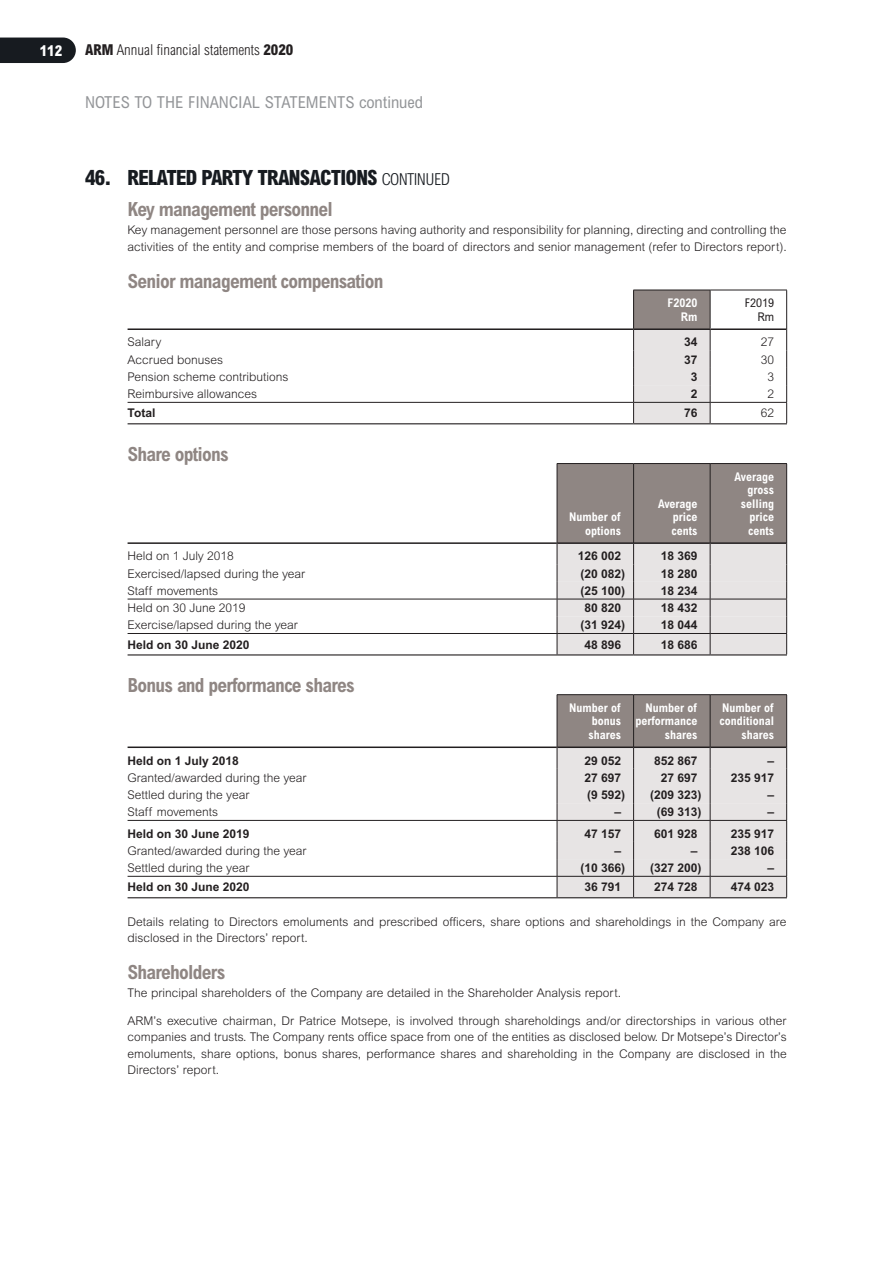
<style>
.page{position:relative;width:893px;height:1263px;background:#fff}
.page>*{position:absolute;margin:0;border:0;box-sizing:border-box;transform-origin:0 0}
.t1{font:800 condensed 21px "Arial MT Std";letter-spacing:-.04em;color:#171b20}
.t2{font:700 condensed 19.5px "Arial MT Std";letter-spacing:-.04em;color:#8f8683}
.t3{font:condensed 16.5px "Arial MT Std";color:#939598}
.t4{font:300 condensed 15px "Arial MT Std";color:#231f20}
.t5{font:800 condensed 15px "Arial MT Std";color:#fff}
.t6{font:300 12px/16.5px "Arial MT Std";color:#231f20}
.t7{font:700 12px "Arial MT Std";color:#231f20}
.t8{font:700 condensed 12px/13.5px "Arial MT Std";color:#fff;text-align:right}
.t9{font:condensed 12px/13.5px "Arial MT Std";color:#231f20;text-align:right}
.s1{font-weight:800}
.s2{font-weight:300;font-size:16.5px}
</style>
<div class="page">
<div style="left:0;top:38px;width:76px;height:25px;background:#171b20"></div>
<div style="left:634px;top:290px;width:76px;height:39px;background:#8f8683"></div>
<hr style="left:633px;top:290px;width:77px;height:1px;background:#231f20">
<hr style="left:633px;top:290px;width:1px;height:38px;background:#231f20">
<hr style="left:710px;top:290px;width:77px;height:1px;background:#231f20">
<hr style="left:786px;top:290px;width:1px;height:39px;background:#231f20">
<hr style="left:128px;top:328px;width:506px;height:2px;background:#221e1f">
<hr style="left:634px;top:328px;width:76px;height:2px;background:#221e1f">
<hr style="left:128px;top:402px;width:506px;height:1px;background:#231f20">
<hr style="left:710px;top:402px;width:77px;height:1px;background:#231f20">
<svg style="left:786px;top:329px;width:1px;height:94px"></svg>
<hr style="left:128px;top:423px;width:506px;height:1px;background:#231f20">
<hr style="left:710px;top:423px;width:77px;height:1px;background:#231f20">
<hr style="left:710px;top:290px;width:1px;height:38px;background:#231f20">
<svg style="left:633px;top:329px;width:78px;height:95px;background:#dcd9d9"></svg>
<hr style="left:710px;top:328px;width:76px;height:2px;background:#221e1f">
<hr style="left:128px;top:542px;width:429px;height:2px;background:#221e1f">
<hr style="left:128px;top:654px;width:429px;height:1px;background:#231f20">
<hr style="left:128px;top:599px;width:429px;height:1px;background:#231f20">
<svg style="left:557px;top:463px;width:230px;height:192px;background:#bab5b4"></svg>
<hr style="left:128px;top:633px;width:429px;height:1px;background:#231f20">
<hr style="left:557px;top:633px;width:77px;height:1px;background:#231f20">
<hr style="left:634px;top:633px;width:76px;height:1px;background:#231f20">
<hr style="left:710px;top:633px;width:77px;height:1px;background:#231f20">
<hr style="left:128px;top:897px;width:429px;height:1px;background:#231f20">
<hr style="left:128px;top:746px;width:429px;height:2px;background:#221e1f">
<hr style="left:557px;top:694px;width:77px;height:1px;background:#231f20">
<hr style="left:634px;top:694px;width:76px;height:1px;background:#231f20">
<hr style="left:710px;top:694px;width:77px;height:1px;background:#231f20">
<hr style="left:128px;top:820px;width:429px;height:1px;background:#231f20">
<svg style="left:557px;top:695px;width:230px;height:203px;background:#cac5c5"></svg>
<hr style="left:128px;top:876px;width:429px;height:1px;background:#231f20">
<hr style="left:557px;top:876px;width:77px;height:1px;background:#231f20">
<hr style="left:634px;top:876px;width:76px;height:1px;background:#231f20">
<hr style="left:710px;top:876px;width:77px;height:1px;background:#231f20">
<p class="t5" style="left:40px;top:41px;width:24px">112</p>
<p class="t4" style="left:85px;top:41px;width:210px"><span class="s1">ARM</span> Annual financial statements <span class="s1">2020</span></p>
<h3 class="t3" style="left:85px;top:92px;width:339px">NOTES TO THE FINANCIAL STATEMENTS continued</h3>
<h1 class="t1" style="left:85px;top:165px;width:366px">46. RELATED PARTY TRANSACTIONS <span class="s2">CONTINUED</span></h1>
<h2 class="t2" style="left:128px;top:198px;width:207px">Key management personnel</h2>
<p class="t6" style="left:128px;top:222px;width:661px">Key management personnel are those persons having authority and responsibility for planning, directing and controlling the activities of the entity and comprise members of the board of directors and senior management (refer to Directors report).</p>
<h2 class="t2" style="left:128px;top:269px;width:257px">Senior management compensation</h2>
<p class="t8" style="left:668px;top:296px;width:31px">F2020<br>Rm</p>
<p class="t9" style="left:745px;top:296px;width:31px">F2019<br>Rm</p>
<p class="t6" style="left:128px;top:334px;width:35px">Salary</p>
<p class="t7" style="left:684px;top:335px;width:15px">34</p>
<p class="t6" style="left:761px;top:334px;width:15px">27</p>
<p class="t6" style="left:128px;top:351px;width:97px">Accrued bonuses</p>
<p class="t7" style="left:684px;top:352px;width:15px">37</p>
<p class="t6" style="left:761px;top:351px;width:15px">30</p>
<p class="t6" style="left:128px;top:368px;width:162px">Pension scheme contributions</p>
<p class="t7" style="left:691px;top:370px;width:8px">3</p>
<p class="t6" style="left:767px;top:368px;width:8px">3</p>
<p class="t6" style="left:128px;top:386px;width:131px">Reimbursive allowances</p>
<p class="t7" style="left:691px;top:387px;width:8px">2</p>
<p class="t6" style="left:767px;top:386px;width:8px">2</p>
<p class="t7" style="left:128px;top:406px;width:29px">Total</p>
<p class="t7" style="left:684px;top:406px;width:15px">76</p>
<p class="t6" style="left:761px;top:405px;width:15px">62</p>
<h2 class="t2" style="left:128px;top:443px;width:103px">Share options</h2>
<p class="t8" style="left:569px;top:510px;width:54px">Number of options</p>
<p class="t8" style="left:672px;top:497px;width:27px;text-align:justify;text-indent:-14px">Average price cents</p>
<p class="t8" style="left:735px;top:470px;width:41px">Average gross selling price cents</p>
<p class="t6" style="left:128px;top:548px;width:108px">Held on 1 July 2018</p>
<p class="t7" style="left:578px;top:549px;width:45px">126 002</p>
<p class="t7" style="left:661px;top:549px;width:38px">18 369</p>
<p class="t6" style="left:128px;top:565px;width:179px">Exercised/lapsed during the year</p>
<p class="t7" style="left:580px;top:566px;width:46px">(20 082)</p>
<p class="t7" style="left:661px;top:566px;width:38px">18 280</p>
<p class="t6" style="left:128px;top:582px;width:92px">Staff movements</p>
<p class="t7" style="left:580px;top:583px;width:46px">(25 100)</p>
<p class="t7" style="left:661px;top:583px;width:38px">18 234</p>
<p class="t6" style="left:128px;top:599px;width:119px">Held on 30 June 2019</p>
<p class="t7" style="left:584px;top:601px;width:38px">80 820</p>
<p class="t7" style="left:661px;top:601px;width:38px">18 432</p>
<p class="t6" style="left:128px;top:617px;width:172px">Exercise/lapsed during the year</p>
<p class="t7" style="left:580px;top:618px;width:46px">(31 924)</p>
<p class="t7" style="left:661px;top:618px;width:38px">18 044</p>
<p class="t7" style="left:128px;top:637px;width:124px">Held on 30 June 2020</p>
<p class="t7" style="left:584px;top:637px;width:38px">48 896</p>
<p class="t7" style="left:661px;top:637px;width:38px">18 686</p>
<h2 class="t2" style="left:128px;top:674px;width:229px">Bonus and performance shares</h2>
<p class="t8" style="left:588px;top:701px;width:34px;text-align:justify;text-indent:-19px">Number of bonus shares</p>
<p class="t8" style="left:635px;top:701px;width:64px">Number of performance shares</p>
<p class="t8" style="left:719px;top:701px;width:56px">Number of conditional shares</p>
<p class="t7" style="left:128px;top:753px;width:113px">Held on 1 July 2018</p>
<p class="t7" style="left:584px;top:753px;width:38px">29 052</p>
<p class="t7" style="left:654px;top:753px;width:45px">852 867</p>
<p class="t7" style="left:767px;top:753px;width:8px">–</p>
<p class="t6" style="left:128px;top:769px;width:181px">Granted/awarded during the year</p>
<p class="t7" style="left:584px;top:770px;width:38px">27 697</p>
<p class="t7" style="left:661px;top:770px;width:38px">27 697</p>
<p class="t7" style="left:731px;top:770px;width:45px">235 917</p>
<p class="t6" style="left:128px;top:786px;width:123px">Settled during the year</p>
<p class="t7" style="left:587px;top:788px;width:40px">(9 592)</p>
<p class="t7" style="left:650px;top:788px;width:53px">(209 323)</p>
<p class="t7" style="left:767px;top:788px;width:8px">–</p>
<p class="t6" style="left:128px;top:804px;width:92px">Staff movements</p>
<p class="t7" style="left:614px;top:805px;width:8px">–</p>
<p class="t7" style="left:657px;top:805px;width:46px">(69 313)</p>
<p class="t7" style="left:767px;top:805px;width:8px">–</p>
<p class="t7" style="left:128px;top:826px;width:124px">Held on 30 June 2019</p>
<p class="t7" style="left:584px;top:826px;width:38px">47 157</p>
<p class="t7" style="left:654px;top:826px;width:45px">601 928</p>
<p class="t7" style="left:731px;top:826px;width:45px">235 917</p>
<p class="t6" style="left:128px;top:842px;width:181px">Granted/awarded during the year</p>
<p class="t7" style="left:614px;top:843px;width:8px">–</p>
<p class="t7" style="left:691px;top:843px;width:8px">–</p>
<p class="t7" style="left:731px;top:843px;width:45px">238 106</p>
<p class="t6" style="left:128px;top:859px;width:123px">Settled during the year</p>
<p class="t7" style="left:580px;top:861px;width:46px">(10 366)</p>
<p class="t7" style="left:650px;top:861px;width:53px">(327 200)</p>
<p class="t7" style="left:767px;top:861px;width:8px">–</p>
<p class="t7" style="left:128px;top:880px;width:124px">Held on 30 June 2020</p>
<p class="t7" style="left:584px;top:880px;width:38px">36 791</p>
<p class="t7" style="left:654px;top:880px;width:45px">274 728</p>
<p class="t7" style="left:731px;top:880px;width:45px">474 023</p>
<p class="t6" style="left:128px;top:913px;width:661px">Details relating to Directors emoluments and prescribed officers, share options and shareholdings in the Company are disclosed in the Directors’ report.</p>
<h2 class="t2" style="left:128px;top:960px;width:99px">Shareholders</h2>
<p class="t6" style="left:128px;top:985px;width:495px">The principal shareholders of the Company are detailed in the Shareholder Analysis report.</p>
<p class="t6" style="left:128px;top:1012px;width:661px;text-align:justify">ARM’s executive chairman, Dr Patrice Motsepe, is involved through shareholdings and/or directorships in various other companies and trusts. The Company rents office space from one of the entities as disclosed below. Dr Motsepe’s Director’s emoluments, share options, bonus shares, performance shares and shareholding in the Company are disclosed in the Directors’ report.</p>
</div>
